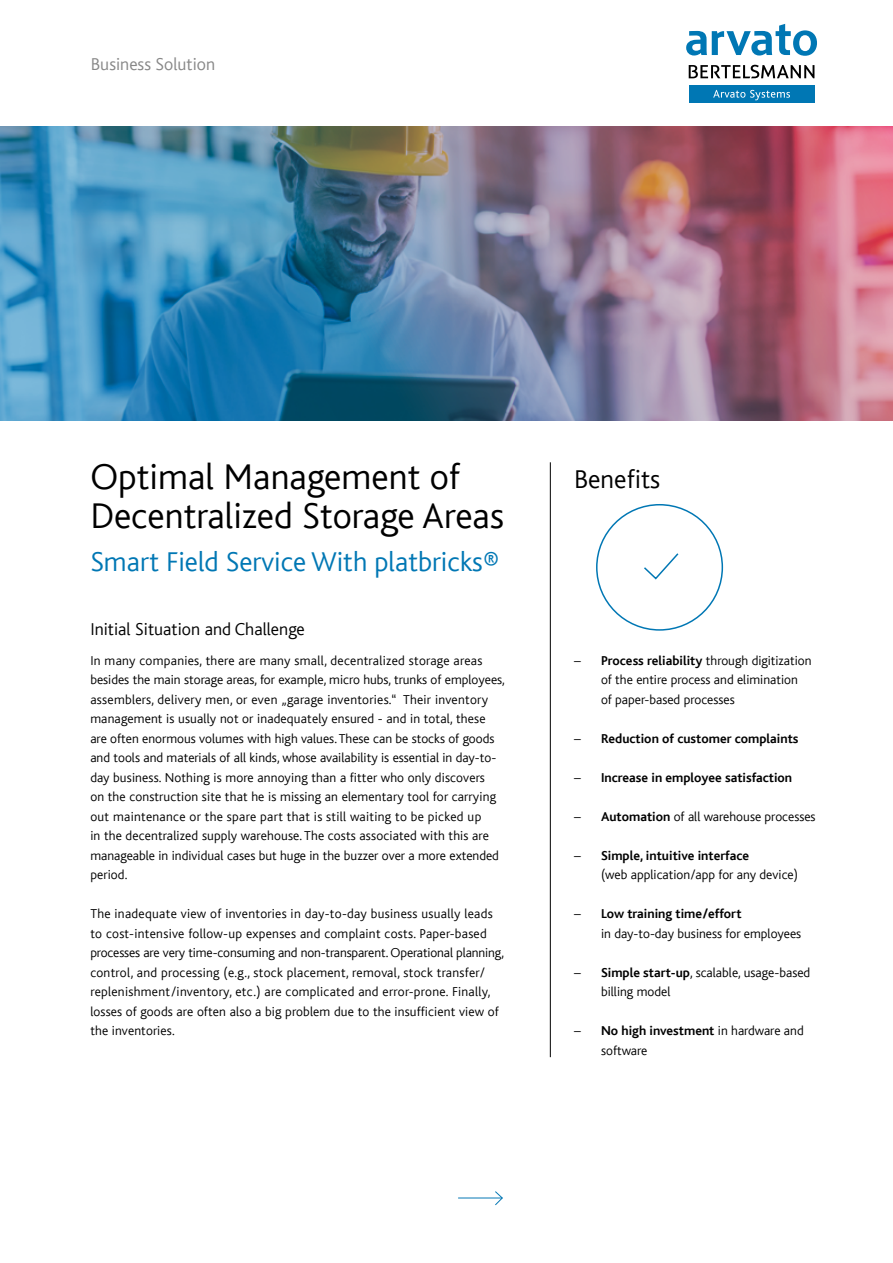
<style>
.page{position:relative;width:893px;height:1263px;background:#fff}
.page>*{position:absolute;margin:0;border:0;box-sizing:border-box;transform-origin:0 0}
.Headline{font:300 37.5px/39px "Bliss";color:#000}
.Subhead{font:300 28.5px "Bliss";color:#0077b4}
.H2_grau{font:300 27px "Bliss";color:#000}
.Zwischentitel__Ein{font:300 18px "Bliss";color:#000}
.Fliesstext_grau{font:300 18px "Bliss";color:#878787}
.Fließtext{font:300 13.5px/19.5px "Bliss";letter-spacing:.01em;color:#000}
.Marginalspalte_Bul{font:300 13.5px/19.5px "Bliss";color:#000}
.Marginalspalte_Bul-2{font:700 13.5px "Bliss";color:#000}
.s1{font-weight:700}
.s2{font-weight:300}
</style>
<div class="page">
<hr style="left:458px;top:1198px;width:44px;height:1px;background:#0779b5">
<svg style="left:495px;top:1191px;width:8px;height:14px"></svg>
<hr style="left:550px;top:462px;width:1px;height:595px;background:#000">
<div style="left:689px;top:85px;width:125px;height:18px;background:#0077b4"></div>
<svg style="left:713px;top:90px;width:77px;height:10px"></svg>
<svg style="left:689px;top:65px;width:125px;height:13px"></svg>
<svg style="left:686px;top:24px;width:131px;height:32px"></svg>
<svg style="left:596px;top:504px;width:128px;height:127px"></svg>
<img style="left:0;top:126px;width:893px;height:294px">
<p class="Fliesstext_grau" style="left:91px;top:55px;width:126px">Business Solution</p>
<p class="Headline" style="left:90px;top:458px;width:415px">Optimal Management of<br>Decentralized Storage Areas</p>
<p class="Subhead" style="left:90px;top:547px;width:411px">Smart Field Service With platbricks®</p>
<p class="Zwischentitel__Ein" style="left:90px;top:619px;width:216px">Initial Situation and Challenge</p>
<p class="Fließtext" style="left:90px;top:651px;width:416px">In many companies, there are many small, decentralized storage areas besides the main storage areas, for example, micro hubs, trunks of employees, assemblers, delivery men, or even „garage inventories.“ Their inventory management is usually not or inadequately ensured - and in total, these are often enormous volumes with high values. These can be stocks of goods and tools and materials of all kinds, whose availability is essential in day-to&shy;day business. Nothing is more annoying than a fitter who only discovers<br>on the construction site that he is missing an elementary tool for carrying out maintenance or the spare part that is still waiting to be picked up<br>in the decentralized supply warehouse. The costs associated with this are manageable in individual cases but huge in the buzzer over a more extended period.</p>
<p class="Fließtext" style="left:90px;top:904px;width:415px">The inadequate view of inventories in day-to-day business usually leads to cost-intensive follow-up expenses and complaint costs. Paper-based processes are very time-consuming and non-transparent. Operational planning, control, and processing (e.g., stock placement, removal, stock transfer/ replenishment/inventory, etc.) are complicated and error-prone. Finally, losses of goods are often also a big problem due to the insufficient view of the inventories.</p>
<p class="H2_grau" style="left:574px;top:464px;width:88px">Benefits</p>
<p class="Marginalspalte_Bul" style="left:601px;top:651px;width:212px;text-indent:-27px">– <span class="s1">Process reliability</span> through digitization of the entire process and elimination of paper-based processes</p>
<p class="Marginalspalte_Bul-2" style="left:574px;top:731px;width:226px"><span class="s2">–</span> Reduction of customer complaints</p>
<p class="Marginalspalte_Bul-2" style="left:574px;top:770px;width:220px"><span class="s2">–</span> Increase in employee satisfaction</p>
<p class="Marginalspalte_Bul" style="left:574px;top:807px;width:243px">– <span class="s1">Automation</span> of all warehouse processes</p>
<p class="Marginalspalte_Bul" style="left:601px;top:846px;width:198px;text-indent:-27px">– <span class="s1">Simple, intuitive interface<br></span>(web application/app for any device)</p>
<p class="Marginalspalte_Bul" style="left:601px;top:904px;width:202px;text-indent:-27px">– <span class="s1">Low training time/effort<br></span>in day-to-day business for employees</p>
<p class="Marginalspalte_Bul" style="left:601px;top:963px;width:211px;text-indent:-27px">– <span class="s1">Simple start-up</span>, scalable, usage-based billing model</p>
<p class="Marginalspalte_Bul" style="left:601px;top:1021px;width:204px;text-indent:-27px">– <span class="s1">No high investment</span> in hardware and software</p>
</div>
